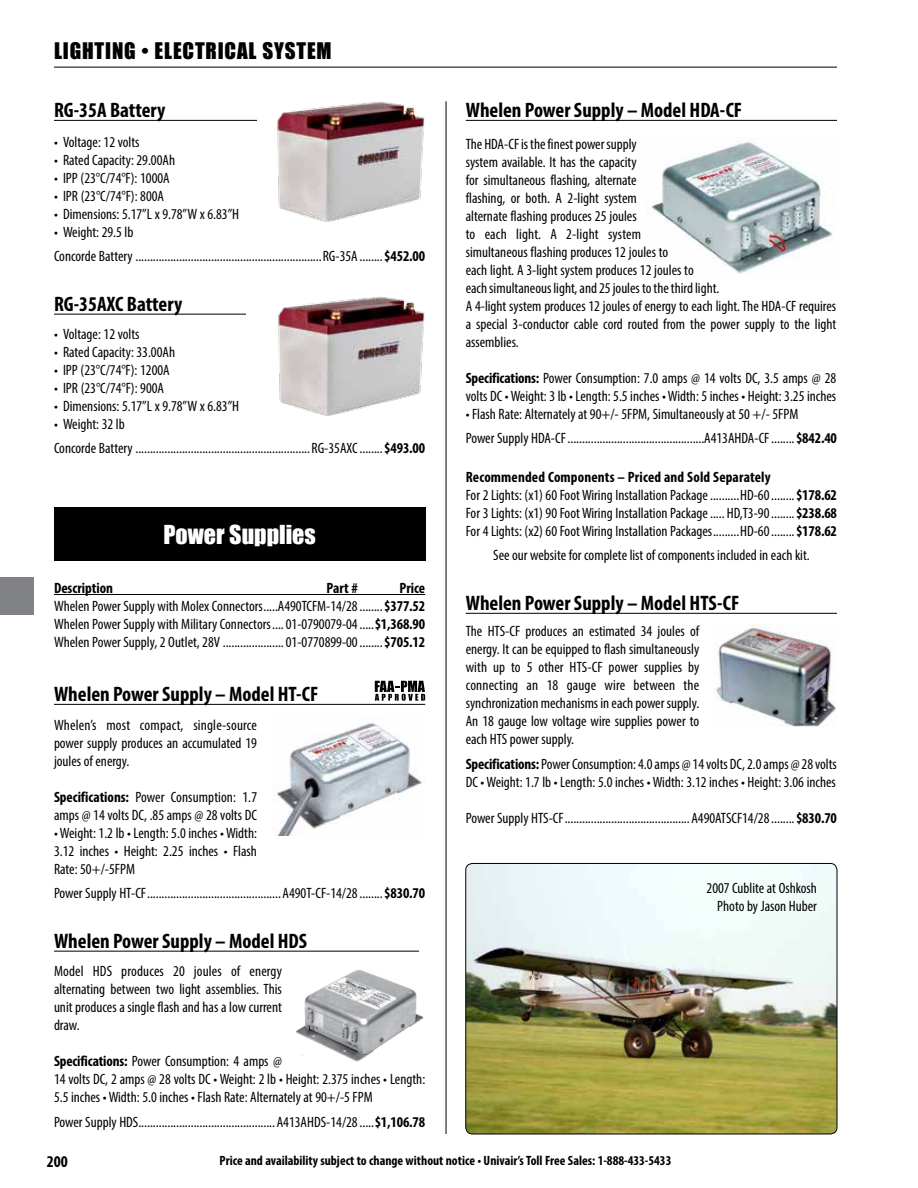
<style>
.page{position:relative;width:918px;height:1188px;background:#fff}
.page>*{position:absolute;margin:0;border:0;box-sizing:border-box;transform-origin:0 0}
.t1{font:24px "Impact";color:#fff}
.t2{font:700 condensed 21px "Myriad Pro";color:#000}
.t3{font:21px "Impact";letter-spacing:.04em;color:#000}
.t4{font:700 condensed 16.5px "Myriad Pro";color:#000}
.t5{font:condensed 15px/18px "Myriad Pro";color:#000}
.t6{font:700 condensed 15px "Myriad Pro";color:#000}
.t7{font:700 condensed 13.5px "Myriad Pro";color:#000}
.s1{font-weight:700}
</style>
<div class="page">
<div style="left:0;top:577px;width:34px;height:38px;background:#808285"></div>
<hr style="left:54px;top:67px;width:783px;height:1px;background:#000">
<hr style="left:446px;top:101px;width:1px;height:1033px;background:#000">
<img style="left:277px;top:101px;width:148px;height:121px">
<hr style="left:54px;top:120px;width:203px;height:1px;background:#000">
<img style="left:278px;top:296px;width:147px;height:120px">
<hr style="left:54px;top:314px;width:192px;height:1px;background:#000">
<hr style="left:54px;top:951px;width:365px;height:1px;background:#000">
<img style="left:295px;top:969px;width:129px;height:93px">
<div style="left:54px;top:507px;width:371px;height:54px;background:#000"></div>
<hr style="left:54px;top:594px;width:371px;height:1px;background:#000">
<img style="left:466px;top:863px;width:371px;height:271px">
<div style="left:465px;top:863px;width:372px;height:271px;border:1px solid #000;border-radius:7px"></div>
<img style="left:651px;top:142px;width:184px;height:132px">
<hr style="left:466px;top:120px;width:371px;height:1px;background:#000">
<hr style="left:466px;top:613px;width:371px;height:1px;background:#000">
<img style="left:714px;top:625px;width:122px;height:102px">
<hr style="left:54px;top:704px;width:371px;height:1px;background:#000">
<svg style="left:375px;top:681px;width:50px;height:20px"></svg>
<img style="left:276px;top:723px;width:146px;height:113px">
<h2 class="t3" style="left:54px;top:35px;width:279px">LIGHTING • ELECTRICAL SYSTEM</h2>
<h2 class="t2" style="left:54px;top:97px;width:113px">RG-35A Battery</h2>
<p class="t5" style="left:54px;top:132px;width:87px">• Voltage: 12 volts</p>
<p class="t5" style="left:54px;top:150px;width:123px">• Rated Capacity: 29.00Ah</p>
<p class="t5" style="left:54px;top:168px;width:117px">• IPP (23°C/74°F): 1000A</p>
<p class="t5" style="left:54px;top:186px;width:112px">• IPR (23°C/74°F): 800A</p>
<p class="t5" style="left:54px;top:204px;width:187px">• Dimensions: 5.17”L x 9.78”W x 6.83”H</p>
<p class="t5" style="left:54px;top:219px;width:373px;line-height:24.8px">• Weight: 29.5 lb<br>Concorde Battery ................................................................RG-35A ........<span class="s1">$452.00</span></p>
<h2 class="t2" style="left:54px;top:291px;width:130px">RG-35AXC Battery</h2>
<p class="t5" style="left:54px;top:325px;width:87px">• Voltage: 12 volts</p>
<p class="t5" style="left:54px;top:343px;width:123px">• Rated Capacity: 33.00Ah</p>
<p class="t5" style="left:54px;top:361px;width:117px">• IPP (23°C/74°F): 1200A</p>
<p class="t5" style="left:54px;top:379px;width:112px">• IPR (23°C/74°F): 900A</p>
<p class="t5" style="left:54px;top:397px;width:187px">• Dimensions: 5.17”L x 9.78”W x 6.83”H</p>
<p class="t5" style="left:54px;top:411px;width:373px;line-height:24.8px">• Weight: 32 lb<br>Concorde Battery ............................................................RG-35AXC........<span class="s1">$493.00</span></p>
<h1 class="t1" style="left:163px;top:516px;width:154px">Power Supplies</h1>
<p class="t5" style="left:54px;top:579px;width:373px;text-align:justify;text-indent:346px"><span class="s1">Price </span>Whelen Power Supply with Molex Connectors.....A490TCFM-14/28........<span class="s1">$377.52<br></span>Whelen Power Supply with Military Connectors....01-0790079-04.....<span class="s1">$1,368.90<br></span>Whelen Power Supply, 2 Outlet, 28V .....................01-0770899-00........<span class="s1">$705.12</span></p>
<p class="t6" style="left:54px;top:579px;width:61px">Description</p>
<p class="t6" style="left:326px;top:579px;width:33px">Part #</p>
<h2 class="t2" style="left:54px;top:681px;width:266px">Whelen Power Supply – Model HT-CF</h2>
<p class="t5" style="left:54px;top:715px;width:205px;text-align:justify">Whelen’s most compact, single-source power supply produces an accumulated 19 joules of energy.</p>
<p class="t5" style="left:54px;top:787px;width:205px"><span class="s1">Specifications:</span> Power Consumption: 1.7 amps @ 14 volts DC, .85 amps @ 28 volts DC</p>
<p class="t5" style="left:54px;top:823px;width:205px;text-align:justify">• Weight: 1.2 lb • Length: 5.0 inches • Width:<br>3.12 inches • Height: 2.25 inches • Flash Rate: 50+/-5FPM</p>
<p class="t5" style="left:54px;top:884px;width:373px">Power Supply HT-CF..............................................A490T-CF-14/28........<span class="s1">$830.70</span></p>
<h2 class="t2" style="left:54px;top:928px;width:255px">Whelen Power Supply – Model HDS</h2>
<p class="t5" style="left:54px;top:962px;width:230px;text-align:justify">Model HDS produces 20 joules of energy alternating between two light assemblies. This unit produces a single flash and has a low current draw.</p>
<p class="t5" style="left:54px;top:1052px;width:373px"><span class="s1">Specifications:</span> Power Consumption: 4 amps @<br>14 volts DC, 2 amps @ 28 volts DC • Weight: 2 lb • Height: 2.375 inches • Length:<br>5.5 inches • Width: 5.0 inches • Flash Rate: Alternately at 90+/-5 FPM</p>
<p class="t5" style="left:54px;top:1113px;width:373px">Power Supply HDS...............................................A413AHDS-14/28.....<span class="s1">$1,106.78</span></p>
<h2 class="t2" style="left:466px;top:97px;width:278px">Whelen Power Supply – Model HDA-CF</h2>
<p class="t5" style="left:466px;top:135px;width:372px">The HDA-CF is the finest power supply<br>system available. It has the capacity<br>for simultaneous flashing, alternate<br>flashing, or both. A 2-light system<br>alternate flashing produces 25 joules<br>to each light. A 2-light system<br>simultaneous flashing produces 12 joules to<br>each light. A 3-light system produces 12 joules to<br>each simultaneous light, and 25 joules to the third light.<br>A 4-light system produces 12 joules of energy to each light. The HDA-CF requires a special 3-conductor cable cord routed from the power supply to the light assemblies.</p>
<p class="t5" style="left:466px;top:369px;width:372px"><span class="s1">Specifications:</span> Power Consumption: 7.0 amps @ 14 volts DC, 3.5 amps @ 28 volts DC • Weight: 3 lb • Length: 5.5 inches • Width: 5 inches • Height: 3.25 inches</p>
<p class="t5" style="left:466px;top:405px;width:334px">• Flash Rate: Alternately at 90+/- 5FPM, Simultaneously at 50 +/- 5FPM</p>
<p class="t5" style="left:466px;top:429px;width:373px">Power Supply HDA-CF...............................................A413AHDA-CF........<span class="s1">$842.40</span></p>
<p class="t5" style="left:466px;top:468px;width:373px"><span class="s1">Recommended Components – Priced and Sold Separately<br></span>For 2 Lights: (x1) 60 Foot Wiring Installation Package..........HD-60........<span class="s1">$178.62<br></span>For 3 Lights: (x1) 90 Foot Wiring Installation Package..... HD,T3-90........<span class="s1">$238.68<br></span>For 4 Lights: (x2) 60 Foot Wiring Installation Packages.........HD-60........<span class="s1">$178.62</span></p>
<p class="t5" style="left:493px;top:546px;width:318px">See our website for complete list of components included in each kit.</p>
<h2 class="t2" style="left:466px;top:590px;width:275px">Whelen Power Supply – Model HTS-CF</h2>
<p class="t5" style="left:466px;top:622px;width:235px;text-align:justify">The HTS-CF produces an estimated 34 joules of energy. It can be equipped to flash simultaneously with up to 5 other HTS-CF power supplies by connecting an 18 gauge wire between the synchronization mechanisms in each power supply.<br>An 18 gauge low voltage wire supplies power to each HTS power supply.</p>
<p class="t5" style="left:466px;top:755px;width:373px"><span class="s1">Specifications:</span> Power Consumption: 4.0 amps @ 14 volts DC, 2.0 amps @ 28 volts<br>DC • Weight: 1.7 lb • Length: 5.0 inches • Width: 3.12 inches • Height: 3.06 inches</p>
<p class="t5" style="left:466px;top:809px;width:373px">Power Supply HTS-CF...........................................A490ATSCF14/28........<span class="s1">$830.70</span></p>
<p class="t5" style="left:707px;top:878px;width:112px;text-align:right">2007 Cublite at Oshkosh<br>Photo by Jason Huber</p>
<p class="t4" style="left:47px;top:1151px;width:23px">200</p>
<p class="t7" style="left:220px;top:1152px;width:453px">Price and availability subject to change without notice • Univair’s Toll Free Sales: 1-888-433-5433</p>
</div>
